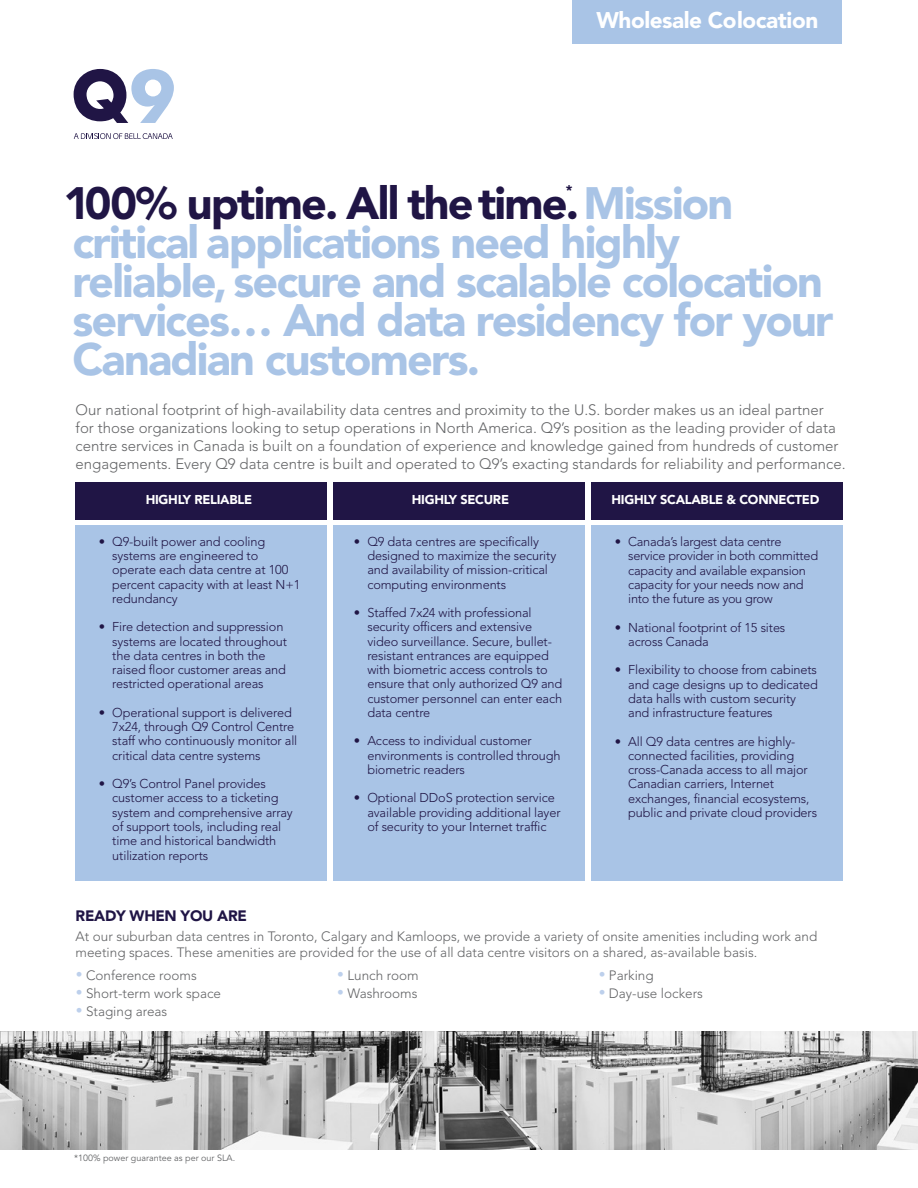
<style>
.page{position:relative;width:918px;height:1188px;background:#fff}
.page>*{position:absolute;margin:0;border:0;box-sizing:border-box;transform-origin:0 0}
.t1{font:900 45px/39px "Avenir LT Std";letter-spacing:-.04em;color:#a9c4e6}
.t2{font:900 45px "Avenir LT Std";letter-spacing:-.04em;color:#201545}
.t3{font:900 22.5px "Avenir LT Std";letter-spacing:-.02em;color:#fff}
.t4{font:300 15px/18px "Avenir LT Std";color:#636466}
.t5{font:900 15px "Avenir LT Std";letter-spacing:-.02em;color:#201545}
.t6{font:900 13.95px "Avenir LT Std";color:#201545}
.t7{font:300 13.5px/16.5px "Avenir LT Std";color:#636466}
.t8{font:300 12.75px/14.2px "Avenir LT Std";letter-spacing:-.01em;color:#201545}
.t9{font:900 12.75px "Avenir LT Std";letter-spacing:-.02em;color:#fff}
.t10{font:9px "Avenir LT Std";color:#636466}
.s1{color:#a9c4e6}
.s2{color:#bdd0ec}
</style>
<div class="page">
<img style="left:0;top:1031px;width:918px;height:119px">
<div style="left:75px;top:525px;width:252px;height:356px;background:#a9c4e6"></div>
<div style="left:334px;top:525px;width:251px;height:356px;background:#a9c4e6"></div>
<div style="left:592px;top:525px;width:251px;height:356px;background:#a9c4e6"></div>
<div style="left:75px;top:482px;width:252px;height:37px;background:#201545"></div>
<div style="left:334px;top:482px;width:251px;height:37px;background:#201545"></div>
<div style="left:592px;top:482px;width:251px;height:37px;background:#201545"></div>
<div style="left:572px;top:0;width:270px;height:43px;background:#a9c4e6"></div>
<svg style="left:74px;top:69px;width:100px;height:54px"></svg>
<svg style="left:74px;top:133px;width:99px;height:6px"></svg>
<h2 class="t3" style="left:597px;top:7px;width:223px">Wholesale Colocation</h2>
<p class="t6" style="left:566px;top:181px;width:8px">*</p>
<h1 class="t1" style="left:73px;top:223px;width:762px">critical applications need highly reliable, secure and scalable colocation services… And data residency for your Canadian customers.</h1>
<h1 class="t2" style="left:63px;top:176px;width:671px">100% uptime. All the time.<span class="s1">Mission</span></h1>
<p class="t4" style="left:76px;top:401px;width:772px">Our national footprint of high-availability data centres and proximity to the U.S. border makes us an ideal partner for those organizations looking to setup operations in North America. Q9’s position as the leading provider of data centre services in Canada is built on a foundation of experience and knowledge gained from hundreds of customer engagements. Every Q9 data centre is built and operated to Q9’s exacting standards for reliability and performance.</p>
<p class="t9" style="left:146px;top:492px;width:108px">HIGHLY RELIABLE</p>
<p class="t9" style="left:412px;top:492px;width:99px">HIGHLY SECURE</p>
<p class="t9" style="left:611px;top:492px;width:209px">HIGHLY SCALABLE &amp; CONNECTED</p>
<p class="t8" style="left:367px;top:534px;width:190px;text-indent:-14px">• Q9 data centres are specifically designed to maximize the security and availability of mission-critical computing environments</p>
<p class="t8" style="left:367px;top:606px;width:196px;text-indent:-14px">• Staffed 7x24 with professional security officers and extensive video surveillance. Secure, bullet&shy;resistant entrances are equipped with biometric access controls to ensure that only authorized Q9 and customer personnel can enter each data centre</p>
<p class="t8" style="left:367px;top:734px;width:195px;text-indent:-14px">• Access to individual customer environments is controlled through biometric readers</p>
<p class="t8" style="left:367px;top:791px;width:195px;text-indent:-14px">• Optional DDoS protection service available providing additional layer of security to your Internet traffic</p>
<p class="t8" style="left:112px;top:534px;width:190px;text-indent:-14px">• Q9-built power and cooling systems are engineered to operate each data centre at 100 percent capacity with at least N+1 redundancy</p>
<p class="t8" style="left:112px;top:620px;width:176px;text-indent:-14px">• Fire detection and suppression systems are located throughout the data centres in both the raised floor customer areas and restricted operational areas</p>
<p class="t8" style="left:112px;top:706px;width:187px;text-indent:-14px">• Operational support is delivered 7x24, through Q9 Control Centre staff who continuously monitor all critical data centre systems</p>
<p class="t8" style="left:112px;top:777px;width:182px;text-indent:-14px">• Q9’s Control Panel provides customer access to a ticketing system and comprehensive array of support tools, including real time and historical bandwidth utilization reports</p>
<p class="t8" style="left:628px;top:535px;width:191px;text-indent:-14px">• Canada’s largest data centre service provider in both committed capacity and available expansion capacity for your needs now and into the future as you grow</p>
<p class="t8" style="left:628px;top:620px;width:159px;text-indent:-14px">• National footprint of 15 sites across Canada</p>
<p class="t8" style="left:628px;top:663px;width:191px;text-indent:-14px">• Flexibility to choose from cabinets and cage designs up to dedicated data halls with custom security and infrastructure features</p>
<p class="t8" style="left:628px;top:734px;width:190px;text-indent:-14px">• All Q9 data centres are highly&shy;connected facilities, providing cross-Canada access to all major Canadian carriers, Internet exchanges, financial ecosystems, public and private cloud providers</p>
<p class="t5" style="left:76px;top:907px;width:173px">READY WHEN YOU ARE</p>
<p class="t7" style="left:76px;top:928px;width:743px">At our suburban data centres in Toronto, Calgary and Kamloops, we provide a variety of onsite amenities including work and meeting spaces. These amenities are provided for the use of all data centre visitors on a shared, as-available basis.</p>
<p class="t7" style="left:76px;top:967px;width:123px"><span class="s2">•</span> Conference rooms</p>
<p class="t7" style="left:76px;top:985px;width:147px"><span class="s2">•</span> Short-term work space</p>
<p class="t7" style="left:76px;top:1003px;width:93px"><span class="s2">•</span> Staging areas</p>
<p class="t10" style="left:74px;top:1153px;width:163px">*100% power guarantee as per our SLA.</p>
<p class="t7" style="left:337px;top:967px;width:83px"><span class="s2">•</span> Lunch room</p>
<p class="t7" style="left:337px;top:985px;width:82px"><span class="s2">•</span> Washrooms</p>
<p class="t7" style="left:599px;top:967px;width:56px"><span class="s2">•</span> Parking</p>
<p class="t7" style="left:599px;top:985px;width:106px"><span class="s2">•</span> Day-use lockers</p>
</div>
